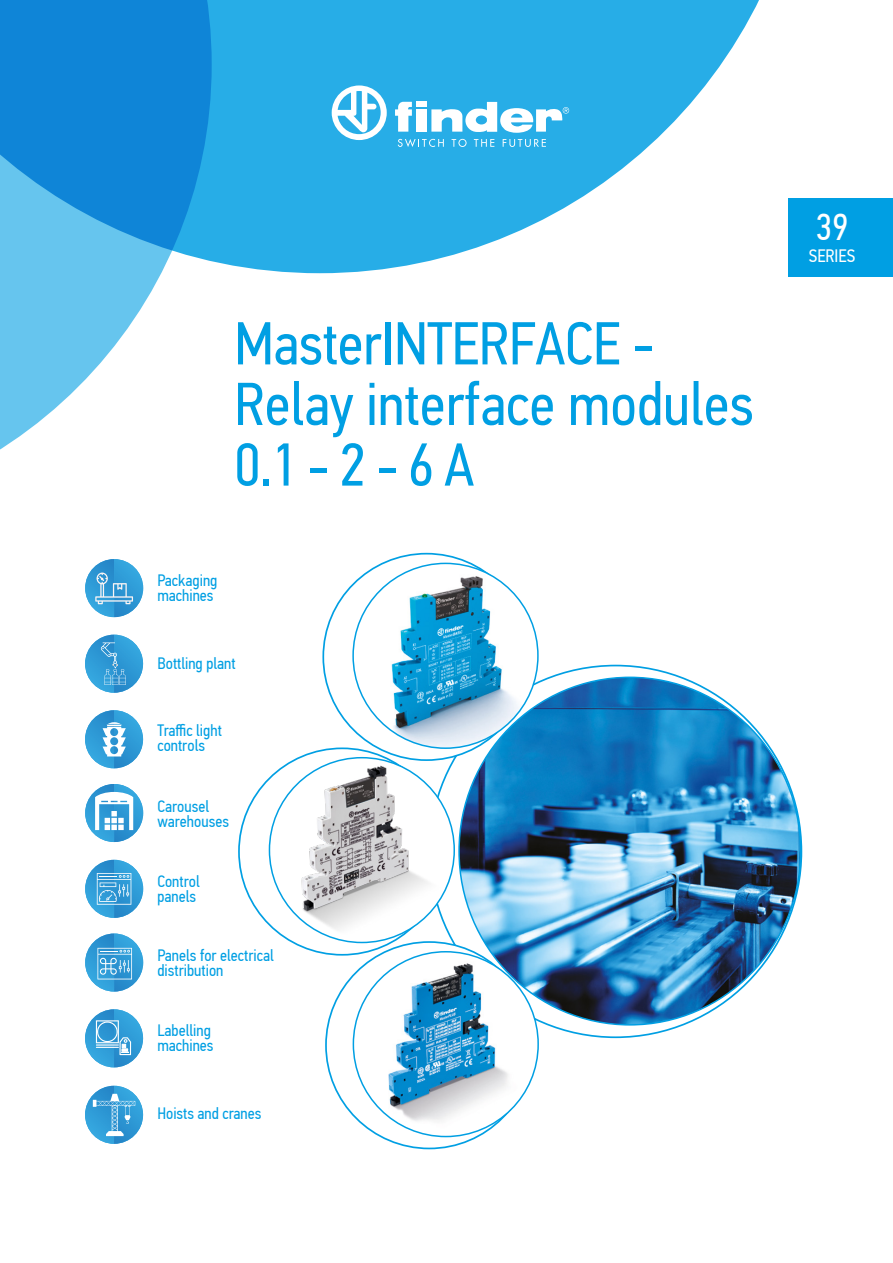
<style>
.page{position:relative;width:893px;height:1263px;background:#fff}
.page>*{position:absolute;margin:0;border:0;box-sizing:border-box;transform-origin:0 0}
.t1{font:60.6px/60.6px "PF Din Text Cond Pro";color:#009fe3}
.t2{font:37.5px "PF Din Text Cond Pro";color:#fff}
.t3{font:18px "PF Din Text Cond Pro";color:#fff}
.t4{font:16.5px/15px "PF Din Text Cond Pro";color:#009fe3}
</style>
<div class="page">
<div style="left:788px;top:198px;width:105px;height:78px;background:#009fe3"></div>
<img style="left:353px;top:563px;width:185px;height:185px;border-radius:92px">
<img style="left:271px;top:761px;width:183px;height:181px">
<img style="left:359px;top:957px;width:179px;height:179px">
<img style="left:459px;top:677px;width:342px;height:348px">
<img style="left:85px;top:559px;width:58px;height:58px">
<svg style="left:95px;top:572px;width:38px;height:32px"></svg>
<img style="left:85px;top:710px;width:58px;height:58px">
<svg style="left:103px;top:722px;width:23px;height:34px"></svg>
<img style="left:85px;top:784px;width:58px;height:58px">
<svg style="left:95px;top:792px;width:38px;height:38px"></svg>
<img style="left:85px;top:860px;width:58px;height:58px">
<svg style="left:97px;top:873px;width:34px;height:32px"></svg>
<img style="left:85px;top:933px;width:58px;height:58px">
<svg style="left:97px;top:948px;width:35px;height:31px"></svg>
<img style="left:85px;top:1009px;width:58px;height:58px">
<svg style="left:96px;top:1020px;width:35px;height:35px"></svg>
<img style="left:85px;top:1086px;width:58px;height:58px">
<svg style="left:93px;top:1094px;width:42px;height:42px;background:#51aadc"></svg>
<img style="left:85px;top:635px;width:58px;height:58px">
<svg style="left:101px;top:642px;width:25px;height:43px"></svg>
<svg style="left:212px;top:0;width:547px;height:273px;fill:#27ade7"></svg>
<svg style="left:0;top:0;width:212px;height:450px"></svg>
<svg style="left:332px;top:85px;width:55px;height:55px"></svg>
<svg style="left:431px;top:102px;width:138px;height:31px"></svg>
<svg style="left:395px;top:102px;width:17px;height:30px"></svg>
<div style="left:416px;top:109px;width:10px;height:23px;background:#fff"></div>
<div style="left:416px;top:102px;width:10px;height:5px;background:#fff"></div>
<svg style="left:398px;top:139px;width:46px;height:8px"></svg>
<svg style="left:452px;top:139px;width:15px;height:8px"></svg>
<svg style="left:474px;top:139px;width:20px;height:8px"></svg>
<svg style="left:503px;top:139px;width:43px;height:8px"></svg>
<h1 class="t1" style="left:234px;top:313px;width:521px">MasterINTERFACE -<br>Relay interface modules<br>0.1 - 2 - 6 A</h1>
<p class="t4" style="left:157px;top:572px;width:62px">Packaging machines</p>
<p class="t4" style="left:157px;top:656px;width:80px">Bottling plant</p>
<p class="t4" style="left:157px;top:723px;width:66px">Traffic light controls</p>
<p class="t4" style="left:157px;top:799px;width:73px">Carousel warehouses</p>
<p class="t4" style="left:157px;top:874px;width:44px">Control panels</p>
<p class="t4" style="left:157px;top:948px;width:118px">Panels for electrical distribution</p>
<p class="t4" style="left:157px;top:1023px;width:58px">Labelling machines</p>
<p class="t4" style="left:157px;top:1106px;width:106px">Hoists and cranes</p>
<h2 class="t2" style="left:815px;top:205px;width:34px">39</h2>
<p class="t3" style="left:809px;top:246px;width:48px">SЕRIES</p>
</div>
